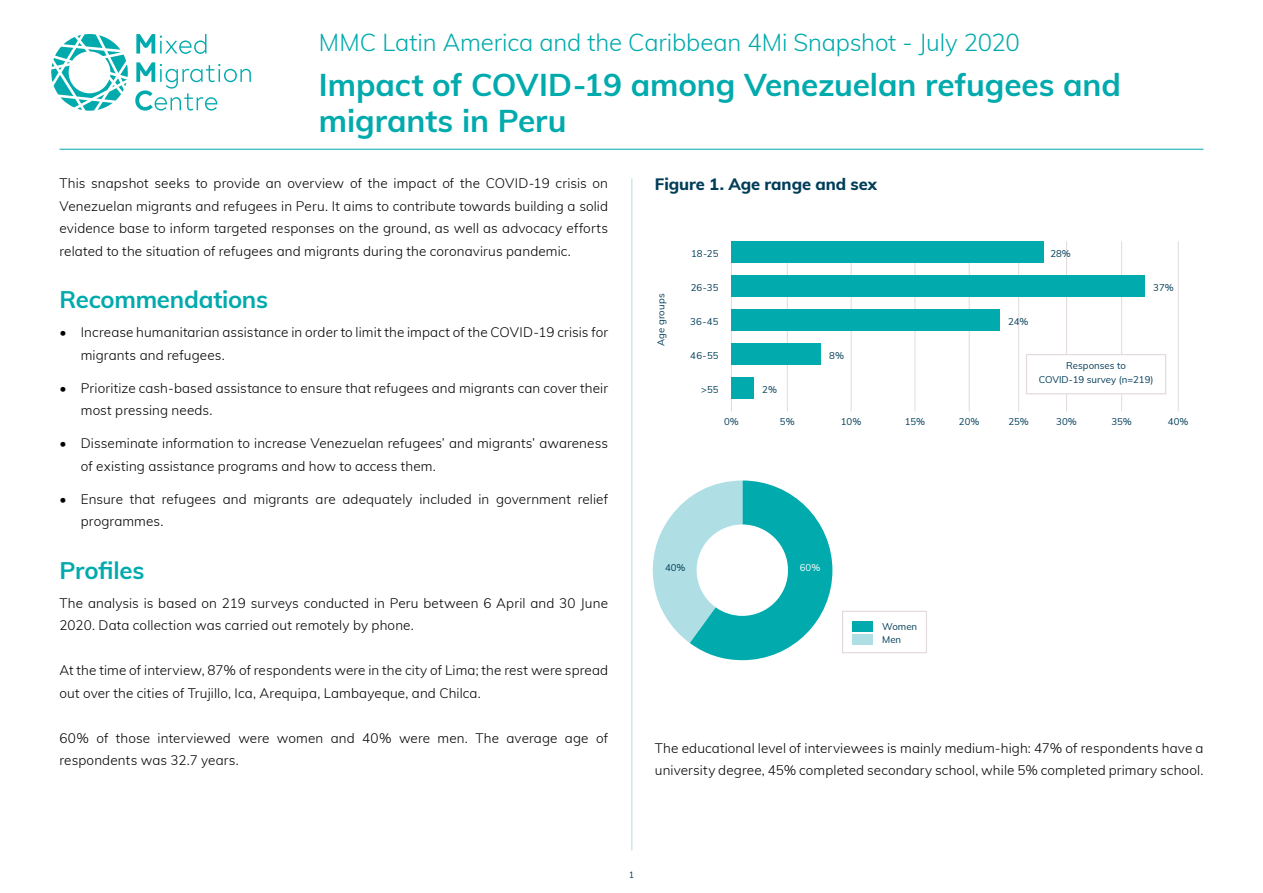
<style>
.page{position:relative;width:1263px;height:893px;background:#fff}
.page>*{position:absolute;margin:0;border:0;box-sizing:border-box;transform-origin:0 0}
.t1{font:700 31.5px/36px "Muli";letter-spacing:-.005em;color:#00aaad}
.t2{font:300 24px "Muli";letter-spacing:-.005em;color:#00aaad}
.t3{font:700 24px "Muli";letter-spacing:-.01em;color:#00aaad}
.t4{font:800 16.5px "Muli";letter-spacing:-.005em;color:#003d58}
.t5{font:300 13.5px/22.5px "Muli";letter-spacing:.01em;color:#000}
.t6{font:9.6px/13.5px "Muli";color:#003d58}
.t7{font:9.6px "Muli";letter-spacing:.025em;color:#003d58}
.t8{font:9.6px "Muli";color:#fff}
.t9{font:9px "Muli";color:#003d58}
</style>
<div class="page">
<hr style="left:631px;top:179px;width:1px;height:671px;background:#afdfe4">
<svg style="left:51px;top:34px;width:77px;height:77px"></svg>
<svg style="left:136px;top:34px;width:70px;height:20px"></svg>
<svg style="left:135px;top:62px;width:116px;height:49px"></svg>
<hr style="left:60px;top:149px;width:1143px;height:1px;background:#00aaad">
<div style="left:842px;top:611px;width:85px;height:42px;background:#fff;border:1px solid #e3dadd"></div>
<div style="left:852px;top:621px;width:21px;height:10px;background:#00aaad"></div>
<div style="left:852px;top:634px;width:21px;height:11px;background:#afdfe4"></div>
<svg style="left:652px;top:480px;width:180px;height:180px"></svg>
<hr style="left:731px;top:241px;width:1px;height:170px;background:#e3dadd">
<hr style="left:787px;top:241px;width:1px;height:170px;background:#e3dadd">
<hr style="left:851px;top:241px;width:1px;height:170px;background:#e3dadd">
<hr style="left:914px;top:241px;width:1px;height:170px;background:#e3dadd">
<hr style="left:969px;top:241px;width:1px;height:170px;background:#e3dadd">
<hr style="left:1018px;top:241px;width:1px;height:170px;background:#e3dadd">
<hr style="left:1066px;top:241px;width:1px;height:170px;background:#e3dadd">
<hr style="left:1178px;top:241px;width:1px;height:170px;background:#e3dadd">
<hr style="left:1121px;top:241px;width:1px;height:170px;background:#e3dadd">
<div style="left:731px;top:241px;width:313px;height:22px;background:#00aaad"></div>
<div style="left:731px;top:275px;width:414px;height:22px;background:#00aaad"></div>
<div style="left:731px;top:309px;width:268px;height:22px;background:#00aaad"></div>
<div style="left:731px;top:343px;width:90px;height:22px;background:#00aaad"></div>
<div style="left:731px;top:377px;width:23px;height:22px;background:#00aaad"></div>
<div style="left:1026px;top:354px;width:140px;height:40px;background:#fff;border:1px solid #e3dadd"></div>
<h2 class="t2" style="left:319px;top:25px;width:702px">MMC Latin America and the Caribbean 4Mi Snapshot - July 2020</h2>
<h1 class="t1" style="left:319px;top:65px;width:803px">Impact of COVID-19 among Venezuelan refugees and migrants in Peru</h1>
<p class="t5" style="left:60px;top:171px;width:550px;text-align:justify">This snapshot seeks to provide an overview of the impact of the COVID-19 crisis on Venezuelan migrants and refugees in Peru. It aims to contribute towards building a solid evidence base to inform targeted responses on the ground, as well as advocacy efforts related to the situation of refugees and migrants during the coronavirus pandemic.</p>
<h2 class="t3" style="left:60px;top:282px;width:210px">Recommendations</h2>
<p class="t5" style="left:81px;top:320px;width:529px;text-indent:-21px">• Increase humanitarian assistance in order to limit the impact of the COVID-19 crisis for migrants and refugees.</p>
<p class="t5" style="left:81px;top:376px;width:529px;text-indent:-21px">• Prioritize cash-based assistance to ensure that refugees and migrants can cover their most pressing needs.</p>
<p class="t5" style="left:81px;top:431px;width:529px;text-indent:-21px">• Disseminate information to increase Venezuelan refugees’ and migrants’ awareness of existing assistance programs and how to access them.</p>
<p class="t5" style="left:81px;top:487px;width:529px;text-indent:-21px">• Ensure that refugees and migrants are adequately included in government relief programmes.</p>
<h2 class="t3" style="left:60px;top:552px;width:86px">Profiles</h2>
<p class="t5" style="left:60px;top:591px;width:550px">The analysis is based on 219 surveys conducted in Peru between 6 April and 30 June<br>2020. Data collection was carried out remotely by phone.</p>
<p class="t5" style="left:60px;top:658px;width:550px">At the time of interview, 87% of respondents were in the city of Lima; the rest were spread out over the cities of Trujillo, Ica, Arequipa, Lambayeque, and Chilca.</p>
<p class="t5" style="left:60px;top:726px;width:550px">60% of those interviewed were women and 40% were men. The average age of respondents was 32.7 years.</p>
<p class="t4" style="left:655px;top:172px;width:224px">Figure 1. Age range and sex</p>
<p class="t7" style="left:654px;top:346px;width:54px;rotate:-90deg">Age groups</p>
<p class="t6" style="left:691px;top:246px;width:29px">18-25</p>
<p class="t6" style="left:691px;top:280px;width:29px">26-35</p>
<p class="t6" style="left:690px;top:314px;width:30px">36-45</p>
<p class="t6" style="left:690px;top:348px;width:30px">46-55</p>
<p class="t6" style="left:701px;top:382px;width:19px">&gt;55</p>
<p class="t6" style="left:762px;top:382px;width:16px">2%</p>
<p class="t6" style="left:829px;top:348px;width:16px">8%</p>
<p class="t6" style="left:1050px;top:246px;width:22px">28%</p>
<p class="t6" style="left:1008px;top:314px;width:22px">24%</p>
<p class="t6" style="left:1153px;top:280px;width:22px">37%</p>
<p class="t6" style="left:1039px;top:358px;width:116px;text-align:center">Responses to<br>COVID-19 survey (n=219)</p>
<p class="t6" style="left:724px;top:415px;width:16px">0%</p>
<p class="t6" style="left:780px;top:415px;width:16px">5%</p>
<p class="t6" style="left:841px;top:415px;width:22px">10%</p>
<p class="t6" style="left:905px;top:415px;width:22px">15%</p>
<p class="t6" style="left:959px;top:415px;width:22px">20%</p>
<p class="t6" style="left:1008px;top:415px;width:22px">25%</p>
<p class="t6" style="left:1056px;top:415px;width:22px">30%</p>
<p class="t6" style="left:1111px;top:415px;width:22px">35%</p>
<p class="t6" style="left:1168px;top:415px;width:22px">40%</p>
<p class="t6" style="left:665px;top:561px;width:22px">40%</p>
<p class="t8" style="left:800px;top:561px;width:22px">60%</p>
<p class="t6" style="left:882px;top:619px;width:36px">Women<br>Men</p>
<p class="t5" style="left:655px;top:736px;width:550px">The educational level of interviewees is mainly medium-high: 47% of respondents have a university degree, 45% completed secondary school, while 5% completed primary school.</p>
<p class="t9" style="left:629px;top:868px;width:7px">1</p>
</div>
